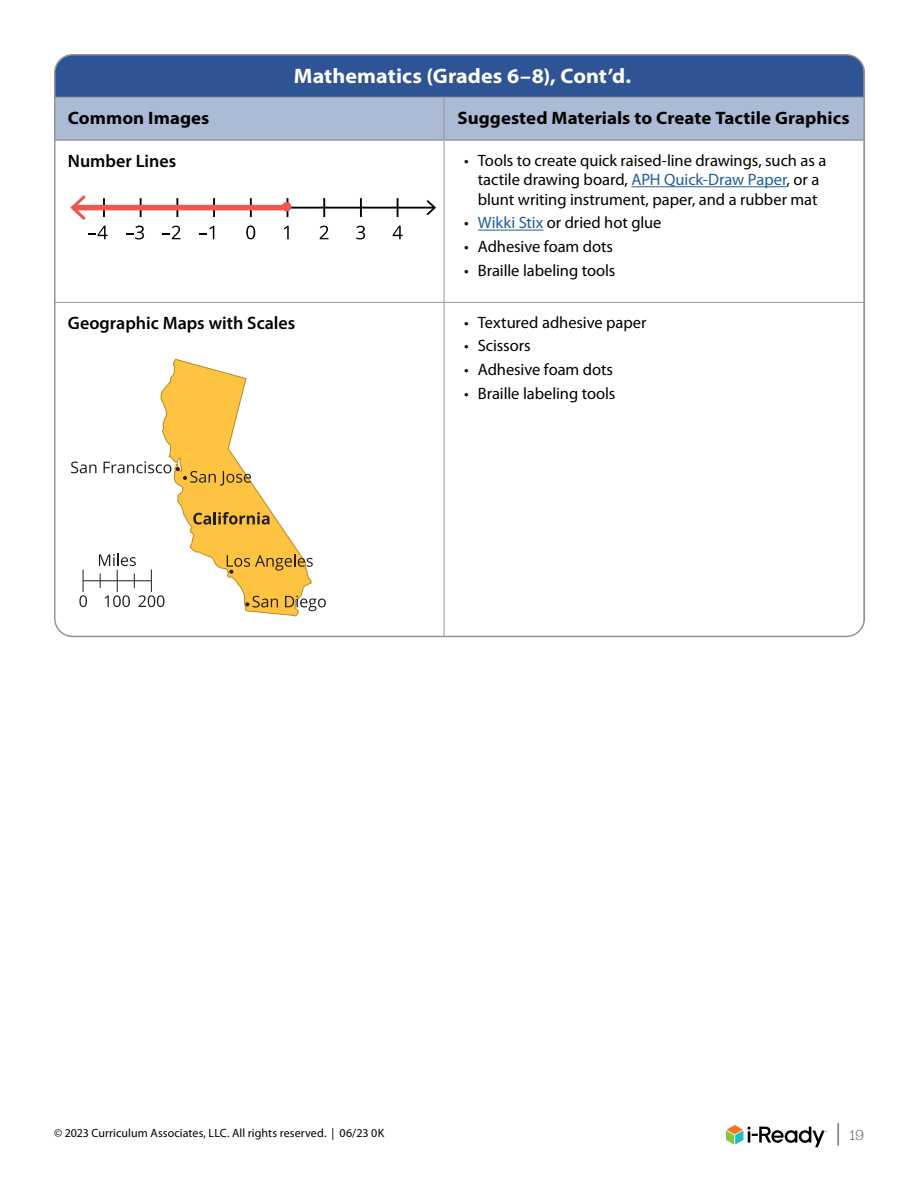
<style>
.page{position:relative;width:918px;height:1188px;background:#fff}
.page>*{position:absolute;margin:0;border:0;box-sizing:border-box;transform-origin:0 0}
.t1{font:700 21px "Myriad Pro";letter-spacing:.005em;color:#fff;scale:1.05 1}
.t2{font:700 18px "Myriad Pro";letter-spacing:.005em;color:#000;scale:1.05 1}
.t3{font:600 18px "Myriad Pro";color:#000}
.t4{font:16.5px/19.5px "Myriad Pro";letter-spacing:-.005em;color:#000;text-align:center}
.t5{font:300 15px "Jubilat";color:#58595b}
.t6{font:12px "Myriad Pro";letter-spacing:.005em;color:#000}
.s1{color:#215e9e}
.s2{font-size:27px}
</style>
<div class="page">
<svg style="left:726px;top:1125px;width:101px;height:22px"></svg>
<div style="left:55px;top:55px;width:809px;height:42px;background:#2f5496"></div>
<div style="left:57px;top:98px;width:805px;height:41px;background:#acbbd5"></div>
<hr style="left:55px;top:303px;width:1px;height:333px;background:#939598">
<hr style="left:864px;top:303px;width:1px;height:333px;background:#939598">
<hr style="left:55px;top:636px;width:389px;height:1px;background:#939598">
<hr style="left:444px;top:636px;width:420px;height:1px;background:#939598">
<hr style="left:55px;top:55px;width:389px;height:1px;background:#939598">
<hr style="left:444px;top:55px;width:420px;height:1px;background:#939598">
<hr style="left:55px;top:55px;width:1px;height:42px;background:#939598">
<hr style="left:864px;top:55px;width:1px;height:42px;background:#939598">
<hr style="left:55px;top:139px;width:389px;height:2px;background:#939598">
<hr style="left:444px;top:139px;width:420px;height:2px;background:#939598">
<hr style="left:55px;top:97px;width:389px;height:1px;background:#939598">
<hr style="left:444px;top:97px;width:420px;height:1px;background:#939598">
<hr style="left:444px;top:98px;width:1px;height:42px;background:#939598">
<hr style="left:444px;top:140px;width:1px;height:162px;background:#939598">
<hr style="left:444px;top:303px;width:1px;height:333px;background:#939598">
<hr style="left:55px;top:302px;width:389px;height:1px;background:#939598">
<hr style="left:444px;top:302px;width:420px;height:1px;background:#939598">
<hr style="left:74px;top:207px;width:360px;height:2px;background:#010101">
<svg style="left:427px;top:200px;width:9px;height:15px"></svg>
<svg style="left:103px;top:198px;width:2px;height:19px"></svg>
<svg style="left:140px;top:198px;width:2px;height:19px"></svg>
<svg style="left:397px;top:198px;width:2px;height:19px"></svg>
<svg style="left:176px;top:198px;width:2px;height:19px"></svg>
<svg style="left:213px;top:198px;width:2px;height:19px"></svg>
<svg style="left:250px;top:198px;width:2px;height:19px"></svg>
<svg style="left:323px;top:198px;width:2px;height:19px"></svg>
<svg style="left:360px;top:198px;width:2px;height:19px"></svg>
<svg style="left:88px;top:226px;width:20px;height:13px"></svg>
<svg style="left:126px;top:226px;width:18px;height:13px"></svg>
<svg style="left:162px;top:226px;width:19px;height:13px"></svg>
<svg style="left:199px;top:226px;width:15px;height:13px"></svg>
<svg style="left:246px;top:225px;width:9px;height:14px"></svg>
<svg style="left:284px;top:226px;width:5px;height:13px"></svg>
<svg style="left:320px;top:226px;width:9px;height:13px"></svg>
<svg style="left:356px;top:226px;width:9px;height:13px"></svg>
<svg style="left:393px;top:226px;width:10px;height:13px"></svg>
<div style="left:74px;top:205px;width:209px;height:5px;background:#ef5652"></div>
<svg style="left:70px;top:195px;width:16px;height:25px"></svg>
<div style="left:282px;top:202px;width:9px;height:9px;background:#ef5652;border-radius:50%"></div>
<hr style="left:631px;top:186px;width:156px;height:1px;background:#215e9e">
<hr style="left:478px;top:230px;width:65px;height:1px;background:#215e9e">
<svg style="left:71px;top:358px;width:255px;height:259px"></svg>
<hr style="left:83px;top:580px;width:68px;height:1px;background:#231f20">
<p class="t1" style="left:294px;top:62px;width:323px">Mathematics (Grades 6–8), Cont’d.</p>
<p class="t2" style="left:68px;top:106px;width:136px">Common Images</p>
<p class="t2" style="left:458px;top:106px;width:375px">Suggested Materials to Create Tactile Graphics</p>
<p class="t3" style="left:68px;top:149px;width:110px">Number Lines</p>
<p class="t4" style="left:464px;top:151px;width:364px">• Tools to create quick raised-line drawings, such as a tactile drawing board, <span class="s1">APH Quick-Draw Paper</span>, or a blunt writing instrument, paper, and a rubber mat</p>
<p class="t4" style="left:464px;top:213px;width:199px">• <span class="s1">Wikki Stix</span> or dried hot glue</p>
<p class="t4" style="left:464px;top:237px;width:150px">• Adhesive foam dots</p>
<p class="t4" style="left:464px;top:261px;width:153px">• Braille labeling tools</p>
<p class="t3" style="left:68px;top:311px;width:229px">Geographic Maps with Scales</p>
<p class="t4" style="left:464px;top:313px;width:184px">• Textured adhesive paper</p>
<p class="t4" style="left:464px;top:336px;width:68px">• Scissors</p>
<p class="t4" style="left:464px;top:360px;width:150px">• Adhesive foam dots</p>
<p class="t4" style="left:464px;top:384px;width:153px">• Braille labeling tools</p>
<p class="t6" style="left:54px;top:1127px;width:332px">© 2023 Curriculum Associates, LLC. All rights reserved. | 06/23 0K</p>
<p class="t5" style="left:836px;top:1125px;width:29px"><span class="s2">|</span> 19</p>
</div>
